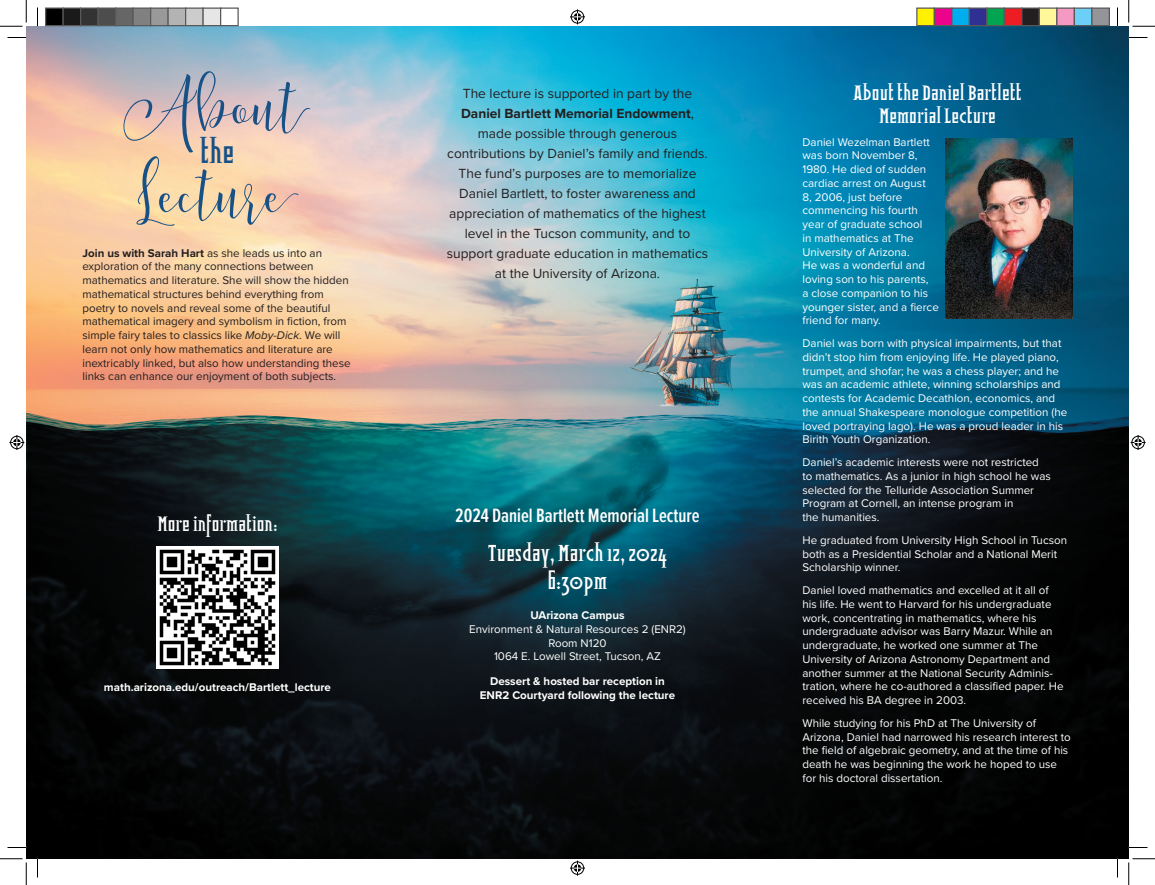
<style>
.page{position:relative;width:1155px;height:885px;background:#fff}
.page>*{position:absolute;margin:0;border:0;box-sizing:border-box;transform-origin:0 0}
.t1{font:87.5px "Amberlight";color:#185186}
.t2{font:35px "Pitshanger";color:#185186}
.t3{font:25px/27.5px "Pitshanger";color:#fff;text-align:center}
.t4{font:22.5px/22.5px "Pitshanger";color:#fff;text-align:center}
.t5{font:600 20px "Proxima Nova Ex Cn";color:#fff}
.t6{font:13.75px/20px "Proxima Nova";color:#231f20;text-align:center}
.t7{font:11.5px/13.8px "Proxima Nova";color:#fff}
.t8{font:11.5px/13.8px "Proxima Nova";color:#231f20}
.t9{font:700 11.5px/13.8px "Proxima Nova";color:#fff;text-align:center}
.s1{font-weight:700}
.s2{font-style:italic}
</style>
<div class="page">
<img style="left:26px;top:26px;width:1103px;height:833px">
<img style="left:946px;top:138px;width:126px;height:180px">
<div style="left:156px;top:546px;width:123px;height:123px;background:linear-gradient(to right,#fff,#fff)"></div>
<svg style="left:160px;top:550px;width:115px;height:115px"></svg>
<svg style="left:8px;top:37px;width:18px;height:1px"></svg>
<svg style="left:1129px;top:37px;width:19px;height:1px"></svg>
<svg style="left:8px;top:847px;width:18px;height:1px"></svg>
<svg style="left:1129px;top:847px;width:19px;height:1px"></svg>
<svg style="left:37px;top:8px;width:1px;height:18px"></svg>
<svg style="left:37px;top:859px;width:1px;height:19px"></svg>
<svg style="left:1117px;top:8px;width:1px;height:18px"></svg>
<svg style="left:1117px;top:859px;width:1px;height:19px"></svg>
<svg style="left:0;top:0;width:27px;height:27px"></svg>
<svg style="left:0;top:859px;width:27px;height:26px"></svg>
<svg style="left:1129px;top:0;width:26px;height:27px"></svg>
<svg style="left:1129px;top:859px;width:26px;height:26px"></svg>
<svg style="left:570px;top:9px;width:15px;height:15px"></svg>
<svg style="left:570px;top:861px;width:15px;height:15px"></svg>
<svg style="left:9px;top:435px;width:15px;height:15px"></svg>
<svg style="left:1131px;top:435px;width:15px;height:15px"></svg>
<div style="left:46px;top:8px;width:17px;height:18px;background:#000"></div>
<div style="left:45px;top:8px;width:19px;height:18px;border:1px solid #595959"></div>
<div style="left:63px;top:8px;width:18px;height:18px;background:#1a1a1a"></div>
<div style="left:62px;top:8px;width:19px;height:18px;border:1px solid #595959"></div>
<div style="left:81px;top:8px;width:17px;height:18px;background:#333"></div>
<div style="left:80px;top:8px;width:19px;height:18px;border:1px solid #595959"></div>
<div style="left:98px;top:8px;width:18px;height:18px;background:#4d4d4d"></div>
<div style="left:98px;top:8px;width:18px;height:18px;border:1px solid #595959"></div>
<div style="left:116px;top:8px;width:17px;height:18px;background:#666"></div>
<div style="left:115px;top:8px;width:19px;height:18px;border:1px solid #595959"></div>
<div style="left:133px;top:8px;width:18px;height:18px;background:#808080"></div>
<div style="left:132px;top:8px;width:19px;height:18px;border:1px solid #595959"></div>
<div style="left:151px;top:8px;width:17px;height:18px;background:#999"></div>
<div style="left:150px;top:8px;width:19px;height:18px;border:1px solid #595959"></div>
<div style="left:168px;top:8px;width:18px;height:18px;background:#b3b3b3"></div>
<div style="left:168px;top:8px;width:18px;height:18px;border:1px solid #595959"></div>
<div style="left:186px;top:8px;width:17px;height:18px;background:#ccc"></div>
<div style="left:185px;top:8px;width:19px;height:18px;border:1px solid #595959"></div>
<div style="left:203px;top:8px;width:18px;height:18px;background:#e6e6e6"></div>
<div style="left:202px;top:8px;width:19px;height:18px;border:1px solid #595959"></div>
<div style="left:220px;top:8px;width:19px;height:18px;border:1px solid #595959"></div>
<div style="left:917px;top:8px;width:17px;height:18px;background:#fff101"></div>
<div style="left:916px;top:8px;width:19px;height:18px;border:1px solid #595959"></div>
<div style="left:934px;top:8px;width:18px;height:18px;background:#ed028c"></div>
<div style="left:934px;top:8px;width:18px;height:18px;border:1px solid #595959"></div>
<div style="left:952px;top:8px;width:17px;height:18px;background:#00aeef"></div>
<div style="left:951px;top:8px;width:19px;height:18px;border:1px solid #595959"></div>
<div style="left:969px;top:8px;width:18px;height:18px;background:#2e3092"></div>
<div style="left:969px;top:8px;width:19px;height:18px;border:1px solid #595959"></div>
<div style="left:987px;top:8px;width:17px;height:18px;background:#00a54f"></div>
<div style="left:986px;top:8px;width:19px;height:18px;border:1px solid #595959"></div>
<div style="left:1004px;top:8px;width:18px;height:18px;background:#ee1d23"></div>
<div style="left:1004px;top:8px;width:18px;height:18px;border:1px solid #595959"></div>
<div style="left:1022px;top:8px;width:17px;height:18px;background:#231f20"></div>
<div style="left:1021px;top:8px;width:19px;height:18px;border:1px solid #595959"></div>
<div style="left:1039px;top:8px;width:18px;height:18px;background:#fff79a"></div>
<div style="left:1039px;top:8px;width:19px;height:18px;border:1px solid #595959"></div>
<div style="left:1057px;top:8px;width:17px;height:18px;background:#f499c2"></div>
<div style="left:1056px;top:8px;width:19px;height:18px;border:1px solid #595959"></div>
<div style="left:1074px;top:8px;width:18px;height:18px;background:#6bcff6"></div>
<div style="left:1074px;top:8px;width:18px;height:18px;border:1px solid #595959"></div>
<div style="left:1092px;top:8px;width:17px;height:18px;background:#939598"></div>
<div style="left:1091px;top:8px;width:19px;height:18px;border:1px solid #595959"></div>
<h1 class="t1" style="left:124px;top:44px;width:189px">About</h1>
<h2 class="t2" style="left:200px;top:133px;width:36px">the</h2>
<h1 class="t1" style="left:136px;top:132px;width:164px">Lecture</h1>
<p class="t8" style="left:82px;top:245px;width:270px"><span class="s1">Join us with Sarah Hart</span> as she leads us into an exploration of the many connections between mathematics and literature. She will show the hidden mathematical structures behind everything from poetry to novels and reveal some of the beautiful mathematical imagery and symbolism in fiction, from simple fairy tales to classics like <span class="s2">Moby-Dick</span>. We will learn not only how mathematics and literature are inextricably linked, but also how understanding these links can enhance our enjoyment of both subjects.</p>
<h3 class="t4" style="left:157px;top:513px;width:122px">More information:</h3>
<p class="t9" style="left:104px;top:680px;width:229px">math.arizona.edu/outreach/Bartlett_lecture</p>
<p class="t6" style="left:447px;top:82px;width:263px">The lecture is supported in part by the <span class="s1">Daniel Bartlett Memorial Endowment</span>, made possible through generous contributions by Daniel’s family and friends.<br>The fund’s purposes are to memorialize Daniel Bartlett, to foster awareness and appreciation of mathematics of the highest level in the Tucson community, and to support graduate education in mathematics at the University of Arizona.</p>
<h3 class="t5" style="left:455px;top:501px;width:246px">2024 Daniel Bartlett Memorial Lecture</h3>
<h3 class="t3" style="left:488px;top:540px;width:181px">Tuesday, March 12, 2024<br>6:30pm</h3>
<p class="t9" style="left:530px;top:608px;width:96px">UArizona Campus</p>
<p class="t7" style="left:469px;top:622px;width:218px;text-align:center">Environment &amp; Natural Resources 2 (ENR2)<br>Room N120<br>1064 E. Lowell Street, Tucson, AZ</p>
<p class="t9" style="left:480px;top:674px;width:197px">Dessert &amp; hosted bar reception in<br>ENR2 Courtyard following the lecture</p>
<h3 class="t4" style="left:853px;top:83px;width:170px">About the Daniel Bartlett<br>Memorial Lecture</h3>
<p class="t7" style="left:802px;top:135px;width:138px">Daniel Wezelman Bartlett was born November 8,<br>1980. He died of sudden cardiac arrest on August<br>8, 2006, just before commencing his fourth year of graduate school<br>in mathematics at The<br>University of Arizona.<br>He was a wonderful and loving son to his parents,<br>a close companion to his younger sister, and a fierce friend for many.</p>
<p class="t7" style="left:802px;top:336px;width:266px">Daniel was born with physical impairments, but that didn’t stop him from enjoying life. He played piano, trumpet, and shofar; he was a chess player; and he was an academic athlete, winning scholarships and contests for Academic Decathlon, economics, and the annual Shakespeare monologue competition (he loved portraying Iago). He was a proud leader in his Birith Youth Organization.</p>
<p class="t7" style="left:802px;top:455px;width:250px">Daniel’s academic interests were not restricted to mathematics. As a junior in high school he was selected for the Telluride Association Summer Program at Cornell, an intense program in<br>the humanities.</p>
<p class="t7" style="left:802px;top:533px;width:266px">He graduated from University High School in Tucson both as a Presidential Scholar and a National Merit<br>Scholarship winner.</p>
<p class="t7" style="left:802px;top:583px;width:263px">Daniel loved mathematics and excelled at it all of his life. He went to Harvard for his undergraduate work, concentrating in mathematics, where his undergraduate advisor was Barry Mazur. While an undergraduate, he worked one summer at The University of Arizona Astronomy Department and another summer at the National Security Adminis&shy;tration, where he co-authored a classified paper. He received his BA degree in 2003.</p>
<p class="t7" style="left:802px;top:716px;width:270px">While studying for his PhD at The University of Arizona, Daniel had narrowed his research interest to the field of algebraic geometry, and at the time of his death he was beginning the work he hoped to use for his doctoral dissertation.</p>
</div>
